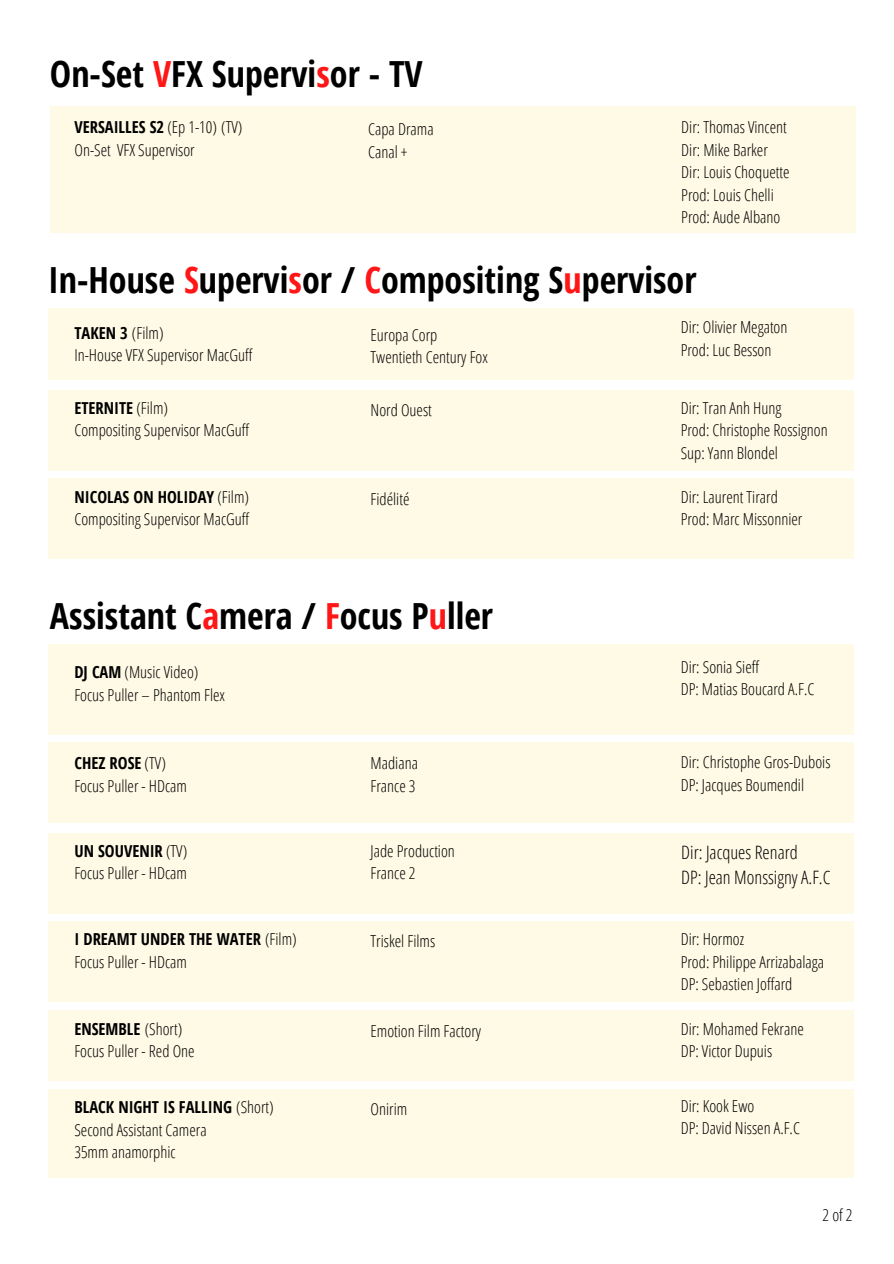
<style>
.page{position:relative;width:894px;height:1264px;background:#fff}
.page>*{position:absolute;margin:0;border:0;box-sizing:border-box;transform-origin:0 0}
.t1{font:700 36px "Open Sans Condensed";color:#000}
.t2{font:300 18.45px/25.2px "Open Sans Condensed";color:#000}
.t3{font:300 16.5px "Open Sans Condensed";color:#000}
.t4{font:700 16.5px "Open Sans Condensed";color:#000}
.s1{color:#ff1616}
.s2{font-weight:300}
.s3{font-weight:700}
</style>
<div class="page">
<div style="left:48px;top:309px;width:805px;height:71px;background:#fefae5"></div>
<div style="left:48px;top:390px;width:805px;height:80px;background:#fefae5"></div>
<div style="left:48px;top:921px;width:805px;height:80px;background:#fefae5"></div>
<div style="left:48px;top:1010px;width:805px;height:71px;background:#fefae5"></div>
<div style="left:48px;top:1089px;width:805px;height:89px;background:#fefae5"></div>
<div style="left:48px;top:478px;width:805px;height:81px;background:#fefae5"></div>
<div style="left:48px;top:644px;width:805px;height:90px;background:#fefae5"></div>
<div style="left:48px;top:741px;width:805px;height:81px;background:#fefae5"></div>
<div style="left:48px;top:832px;width:805px;height:81px;background:#fefae5"></div>
<div style="left:50px;top:106px;width:805px;height:126px;background:#fefae5"></div>
<p class="t1" style="left:50px;top:48px;width:374px">On-Set <span class="s1">V</span>FX Supervi<span class="s1">s</span>or - TV</p>
<p class="t4" style="left:74px;top:115px;width:169px">VERSAILLES S2 <span class="s2">(Ep 1-10) (TV)</span></p>
<p class="t3" style="left:74px;top:138px;width:122px">On-Set VFX Supervisor</p>
<p class="t3" style="left:368px;top:118px;width:67px">Capa Drama</p>
<p class="t3" style="left:368px;top:140px;width:41px">Canal +</p>
<p class="t3" style="left:681px;top:115px;width:107px">Dir: Thomas Vincent</p>
<p class="t3" style="left:681px;top:138px;width:88px">Dir: Mike Barker</p>
<p class="t3" style="left:681px;top:160px;width:110px">Dir: Louis Choquette</p>
<p class="t3" style="left:681px;top:183px;width:94px">Prod: Louis Chelli</p>
<p class="t3" style="left:681px;top:205px;width:101px">Prod: Aude Albano</p>
<h1 class="t1" style="left:48px;top:255px;width:649px">In-House <span class="s1">S</span>upervi<span class="s1">s</span>or / <span class="s1">C</span>ompositing S<span class="s1">u</span>pervisor</h1>
<p class="t4" style="left:74px;top:321px;width:91px">TAKEN 3 <span class="s2">(Film)</span></p>
<p class="t3" style="left:74px;top:344px;width:179px">In-House VFX Supervisor MacGuff</p>
<p class="t3" style="left:680px;top:316px;width:108px">Dir: Olivier Megaton</p>
<p class="t3" style="left:680px;top:338px;width:92px">Prod: Luc Besson</p>
<p class="t3" style="left:370px;top:323px;width:68px">Europa Corp</p>
<p class="t3" style="left:370px;top:346px;width:119px">Twentieth Century Fox</p>
<p class="t4" style="left:74px;top:396px;width:95px">ETERNITE <span class="s2">(Film)</span></p>
<p class="t3" style="left:74px;top:418px;width:176px">Compositing Supervisor MacGuff</p>
<p class="t3" style="left:370px;top:398px;width:63px">Nord Ouest</p>
<p class="t3" style="left:680px;top:396px;width:102px">Dir: Tran Anh Hung</p>
<h1 class="t3" style="left:680px;top:418px;width:148px">Prod: Christophe Rossignon</h1>
<p class="t3" style="left:680px;top:441px;width:99px">Sup: Yann Blondel</p>
<p class="t4" style="left:74px;top:485px;width:176px">NICOLAS ON HOLIDAY <span class="s2">(Film)</span></p>
<p class="t3" style="left:74px;top:507px;width:176px">Compositing Supervisor MacGuff</p>
<p class="t3" style="left:370px;top:487px;width:40px">Fidélité</p>
<p class="t3" style="left:680px;top:485px;width:99px">Dir: Laurent Tirard</p>
<p class="t3" style="left:680px;top:507px;width:123px">Prod: Marc Missonnier</p>
<p class="t1" style="left:50px;top:590px;width:444px">Assistant C<span class="s1">a</span>mera / <span class="s1">F</span>ocus P<span class="s1">u</span>ller</p>
<p class="t3" style="left:74px;top:660px;width:125px"><span class="s3">DJ CAM</span> (Music Video)</p>
<p class="t3" style="left:74px;top:683px;width:152px">Focus Puller – Phantom Flex</p>
<p class="t3" style="left:680px;top:655px;width:80px">Dir: Sonia Sieff</p>
<p class="t3" style="left:680px;top:677px;width:135px">DP: Matias Boucard A.F.C</p>
<p class="t4" style="left:74px;top:751px;width:93px">CHEZ ROSE <span class="s2">(TV)</span></p>
<p class="t3" style="left:74px;top:774px;width:114px">Focus Puller - HDcam</p>
<p class="t3" style="left:370px;top:751px;width:49px">Madiana</p>
<p class="t3" style="left:370px;top:774px;width:46px">France 3</p>
<p class="t3" style="left:680px;top:750px;width:151px">Dir: Christophe Gros-Dubois</p>
<h2 class="t3" style="left:680px;top:773px;width:125px">DP: Jacques Boumendil</h2>
<p class="t4" style="left:74px;top:839px;width:114px">UN SOUVENIR <span class="s2">(TV)</span></p>
<p class="t3" style="left:74px;top:861px;width:114px">Focus Puller - HDcam</p>
<p class="t3" style="left:370px;top:839px;width:86px">Jade Production</p>
<p class="t3" style="left:370px;top:861px;width:46px">France 2</p>
<p class="t2" style="left:681px;top:838px;width:151px">Dir: Jacques Renard<br>DP: Jean Monssigny A.F.C</p>
<p class="t4" style="left:74px;top:927px;width:224px">I DREAMT UNDER THE WATER <span class="s2">(Film)</span></p>
<p class="t3" style="left:74px;top:950px;width:114px">Focus Puller - HDcam</p>
<p class="t3" style="left:370px;top:929px;width:66px">Triskel Films</p>
<p class="t3" style="left:680px;top:927px;width:65px">Dir: Hormoz</p>
<p class="t3" style="left:680px;top:950px;width:145px">Prod: Philippe Arrizabalaga</p>
<p class="t3" style="left:680px;top:972px;width:113px">DP: Sebastien Joffard</p>
<p class="t4" style="left:74px;top:1016px;width:109px">ENSEMBLE <span class="s2">(Short)</span></p>
<p class="t3" style="left:74px;top:1039px;width:122px">Focus Puller - Red One</p>
<p class="t3" style="left:370px;top:1019px;width:112px">Emotion Film Factory</p>
<p class="t3" style="left:680px;top:1016px;width:125px">Dir: Mohamed Fekrane</p>
<p class="t3" style="left:680px;top:1039px;width:93px">DP: Victor Dupuis</p>
<p class="t4" style="left:74px;top:1095px;width:201px">BLACK NIGHT IS FALLING <span class="s2">(Short)</span></p>
<p class="t3" style="left:74px;top:1118px;width:134px">Second Assistant Camera</p>
<p class="t3" style="left:74px;top:1140px;width:103px">35mm anamorphic</p>
<p class="t3" style="left:370px;top:1097px;width:38px">Onirim</p>
<p class="t3" style="left:680px;top:1094px;width:75px">Dir: Kook Ewo</p>
<h1 class="t3" style="left:680px;top:1116px;width:121px">DP: David Nissen A.F.C</h1>
<p class="t3" style="left:822px;top:1203px;width:31px">2of2</p>
</div>
